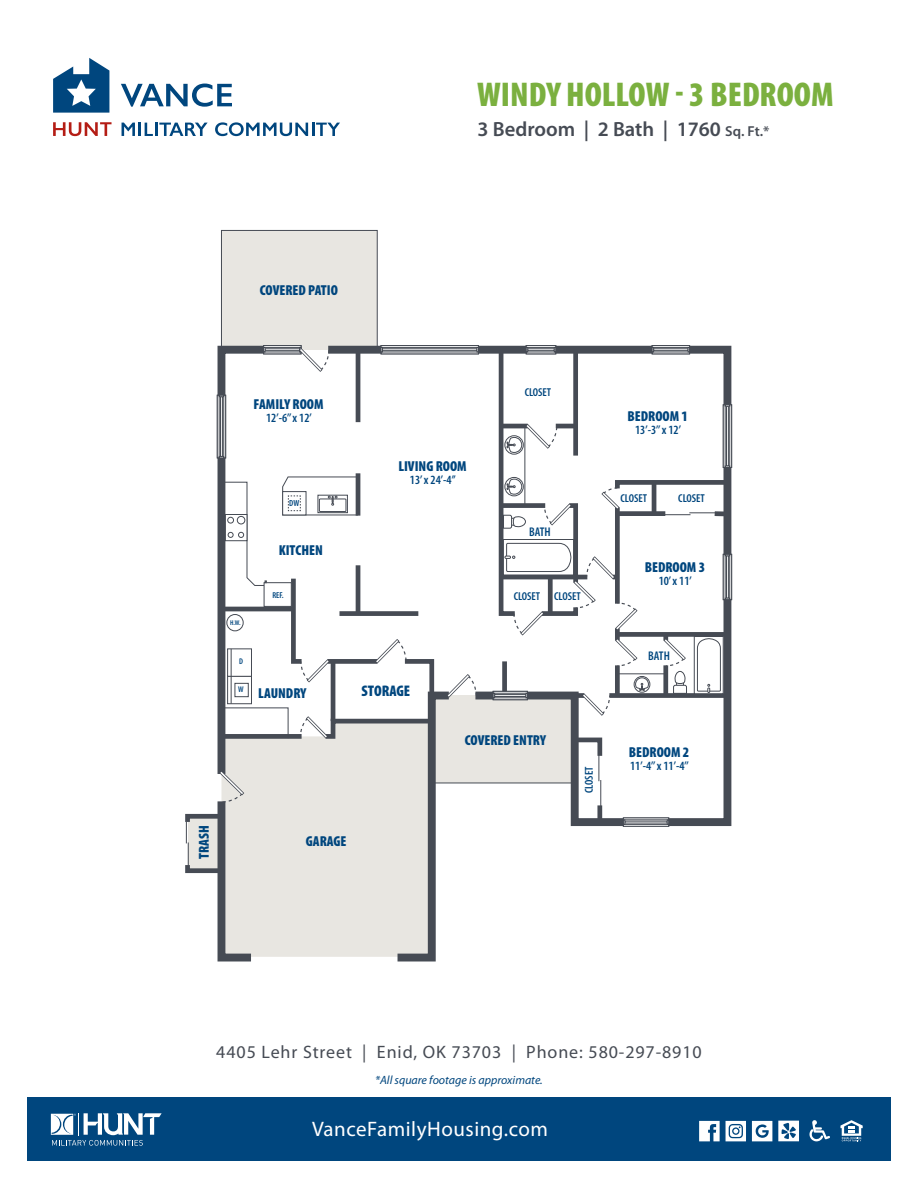
<style>
.page{position:relative;width:918px;height:1188px;background:#fff}
.page>*{position:absolute;margin:0;border:0;box-sizing:border-box;transform-origin:0 0}
.t1{font:900 condensed 34.5px "Myriad Pro";color:#7bb03f}
.t2{font:21px "Myriad Pro";letter-spacing:.025em;color:#fff}
.t3{font:600 20.55px "Myriad Pro";color:#464b54}
.t4{font:18px "Myriad Pro";letter-spacing:.05em;color:#464b54}
.t5{font:900 condensed 15.45px "Myriad Pro";color:#00467e}
.t6{font:900 condensed 14.4px "Myriad Pro";color:#00467e}
.t7{font:600 condensed 12.6px "Myriad Pro";color:#00467e}
.t8{font:italic 12px "Myriad Pro";color:#00467e}
.t9{font:600 condensed 11.55px "Myriad Pro";color:#00467e}
.t10{font:600 condensed 8.85px "Myriad Pro";color:#00467e}
.t11{font:600 condensed 8.55px "Myriad Pro";color:#00467e}
.t12{font:600 condensed 8.25px "Myriad Pro";color:#00467e}
.t13{font:600 condensed 6.9px "Myriad Pro";color:#00467e}
.s1{font-size:14.4px}
</style>
<div class="page">
<svg style="left:53px;top:122px;width:59px;height:14px"></svg>
<svg style="left:122px;top:123px;width:86px;height:13px"></svg>
<svg style="left:215px;top:122px;width:125px;height:14px"></svg>
<svg style="left:53px;top:58px;width:56px;height:55px"></svg>
<svg style="left:121px;top:84px;width:111px;height:23px"></svg>
<div style="left:221px;top:230px;width:156px;height:120px;background:#e8e6e1"></div>
<div style="left:433px;top:696px;width:142px;height:87px;background:#e8e6e1"></div>
<div style="left:263px;top:345px;width:38px;height:9px;background:#91959a"></div>
<div style="left:263px;top:345px;width:38px;height:3px;background:#fff;border:1px solid #464b54"></div>
<hr style="left:263px;top:352px;width:38px;height:2px;background:#fff">
<div style="left:265px;top:348px;width:35px;height:3px;background:#fff;border:1px solid #464b54"></div>
<div style="left:223px;top:395px;width:3px;height:63px;background:#fff;border:1px solid #464b54"></div>
<div style="left:217px;top:395px;width:3px;height:63px;background:#fff;border:1px solid #464b54"></div>
<div style="left:220px;top:396px;width:3px;height:61px;background:#fff;border:1px solid #464b54"></div>
<div style="left:381px;top:345px;width:98px;height:9px;background:#91959a"></div>
<div style="left:381px;top:345px;width:98px;height:3px;background:#fff;border:1px solid #464b54"></div>
<hr style="left:381px;top:352px;width:98px;height:2px;background:#fff">
<div style="left:382px;top:348px;width:95px;height:3px;background:#fff;border:1px solid #464b54"></div>
<svg style="left:216px;top:345px;width:56px;height:58px"></svg>
<div style="left:218px;top:458px;width:7px;height:316px;background:#464b54"></div>
<div style="left:475px;top:692px;width:18px;height:7px;background:#464b54"></div>
<div style="left:478px;top:346px;width:48px;height:8px;background:#464b54"></div>
<div style="left:328px;top:346px;width:53px;height:8px;background:#464b54"></div>
<svg style="left:356px;top:473px;width:4px;height:3px"></svg>
<hr style="left:356px;top:349px;width:4px;height:73px;background:#464b54">
<svg style="left:297px;top:346px;width:33px;height:26px"></svg>
<hr style="left:432px;top:783px;width:143px;height:1px;background:#464b54">
<svg style="left:185px;top:476px;width:293px;height:486px"></svg>
<div style="left:221px;top:230px;width:157px;height:120px;border:1px solid #464b54"></div>
<svg style="left:493px;top:345px;width:240px;height:482px"></svg>
<hr style="left:617px;top:673px;width:49px;height:1px;background:#464b54">
<div style="left:27px;top:1098px;width:864px;height:63px;background:#00467e"></div>
<svg style="left:51px;top:1113px;width:111px;height:33px"></svg>
<svg style="left:840px;top:1120px;width:23px;height:21px"></svg>
<svg style="left:810px;top:1120px;width:20px;height:21px"></svg>
<svg style="left:699px;top:1121px;width:21px;height:20px"></svg>
<svg style="left:752px;top:1121px;width:20px;height:20px"></svg>
<svg style="left:726px;top:1121px;width:20px;height:20px"></svg>
<svg style="left:778px;top:1121px;width:21px;height:20px"></svg>
<h1 class="t1" style="left:477px;top:73px;width:358px">WINDY HOLLOW - 3 BEDROOM</h1>
<h3 class="t3" style="left:477px;top:116px;width:294px">3 Bedroom | 2 Bath | 1760 <span class="s1">Sq. Ft.*</span></h3>
<p class="t6" style="left:260px;top:281px;width:80px">COVERED PATIO</p>
<p class="t6" style="left:195px;top:859px;width:35px;rotate:-90deg">TRASH</p>
<p class="t6" style="left:254px;top:395px;width:71px">FAMILY ROOM</p>
<p class="t7" style="left:266px;top:410px;width:47px">12’-6’’ x 12’</p>
<p class="t10" style="left:289px;top:498px;width:12px">DW</p>
<p class="t13" style="left:230px;top:618px;width:12px">H.W.</p>
<p class="t12" style="left:239px;top:656px;width:5px">D</p>
<p class="t12" style="left:238px;top:684px;width:7px">W</p>
<p class="t6" style="left:279px;top:541px;width:46px">KITCHEN</p>
<p class="t11" style="left:272px;top:590px;width:13px">REF.</p>
<p class="t6" style="left:258px;top:684px;width:50px">LAUNDRY</p>
<p class="t6" style="left:398px;top:457px;width:70px">LIVING ROOM</p>
<p class="t7" style="left:410px;top:472px;width:47px">13’ x 24’-4’’</p>
<p class="t5" style="left:362px;top:681px;width:50px">STORAGE</p>
<p class="t9" style="left:525px;top:385px;width:28px">CLOSET</p>
<p class="t7" style="left:529px;top:524px;width:23px">BATH</p>
<p class="t9" style="left:514px;top:589px;width:69px">CLOSET CLOSET</p>
<p class="t6" style="left:465px;top:731px;width:83px">COVERED ENTRY</p>
<p class="t9" style="left:582px;top:793px;width:28px;rotate:-90deg">CLOSET</p>
<p class="t6" style="left:306px;top:832px;width:42px">GARAGE</p>
<p class="t6" style="left:627px;top:407px;width:62px">BEDROOM 1</p>
<p class="t7" style="left:635px;top:422px;width:47px">13’-3’’ x 12’</p>
<p class="t9" style="left:621px;top:491px;width:28px">CLOSET</p>
<p class="t9" style="left:678px;top:491px;width:28px">CLOSET</p>
<p class="t6" style="left:645px;top:558px;width:62px">BEDROOM 3</p>
<p class="t7" style="left:659px;top:573px;width:35px">10’ x 11’</p>
<p class="t7" style="left:648px;top:648px;width:23px">BATH</p>
<p class="t6" style="left:629px;top:743px;width:62px">BEDROOM 2</p>
<p class="t7" style="left:630px;top:758px;width:60px">11’-4’’ x 11’-4’’</p>
<p class="t4" style="left:216px;top:1041px;width:487px">4405 Lehr Street | Enid, OK 73703 | Phone: 580-297-8910</p>
<p class="t8" style="left:375px;top:1072px;width:169px">*All square footage is approximate.</p>
<h2 class="t2" style="left:312px;top:1116px;width:238px">VanceFamilyHousing.com</h2>
</div>
